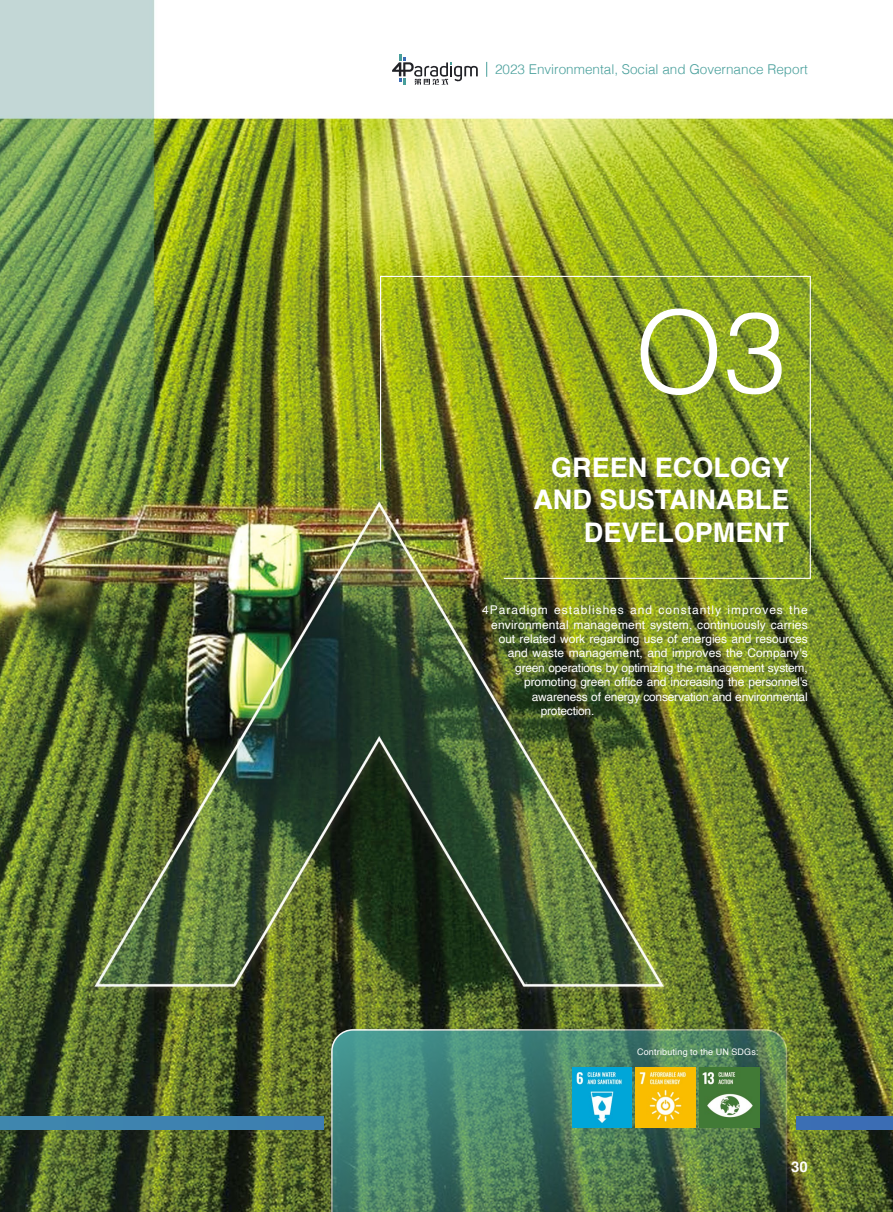
<style>
.page{position:relative;width:893px;height:1212px;background:#fff}
.page>*{position:absolute;margin:0;border:0;box-sizing:border-box;transform-origin:0 0}
.t1{font:300 114px "Helvetica";color:#fff}
.t2{font:700 27px/32.4px "Helvetica";color:#fff;text-align:right}
.t3{font:700 15px "Helvetica";color:#fff}
.t4{font:300 13.5px "Helvetica";color:#489f9b}
.t5{font:12px "Helvetica";letter-spacing:-.005em;color:#fff}
.t6{font:12px "Helvetica";letter-spacing:.015em;color:#fff}
.t7{font:12px "Helvetica";letter-spacing:.08em;color:#fff}
.t8{font:9px "Helvetica";letter-spacing:.02em;color:#fff}
</style>
<div class="page">
<img style="left:0;top:0;width:893px;height:1212px">
<img style="left:379px;top:275px;width:432px;height:304px">
<img style="left:330px;top:1028px;width:458px;height:184px">
<img style="left:699px;top:1068px;width:60px;height:59px">
<img style="left:636px;top:1068px;width:59px;height:59px">
<img style="left:572px;top:1068px;width:60px;height:59px">
<div style="left:796px;top:1116px;width:97px;height:13px;background:#3b6db4"></div>
<div style="left:0;top:1116px;width:323px;height:13px;background:#3e82b0"></div>
<svg style="left:392px;top:54px;width:86px;height:31px"></svg>
<svg style="left:486px;top:62px;width:1px;height:15px"></svg>
<p class="t4" style="left:495px;top:58px;width:314px">2023 Environmental, Social and Governance Report</p>
<h1 class="t1" style="left:635px;top:255px;width:154px">O3</h1>
<h2 class="t2" style="left:533px;top:454px;width:258px">GREEN ECOLOGY<br>AND SUSTAINABLE<br>DEVELOPMENT</h2>
<p class="t7" style="left:482px;top:601px;width:327px">4Paradigm establishes and constantly improves the</p>
<p class="t6" style="left:491px;top:615px;width:318px">environmental management system, continuously carries</p>
<p class="t5" style="left:499px;top:630px;width:310px">out related work regarding use of energies and resources</p>
<p class="t5" style="left:508px;top:644px;width:301px">and waste management, and improves the Company's</p>
<p class="t5" style="left:515px;top:658px;width:294px">green operations by optimizing the management system,</p>
<p class="t5" style="left:524px;top:673px;width:285px">promoting green office and increasing the personnel's</p>
<p class="t5" style="left:532px;top:687px;width:277px">awareness of energy conservation and environmental</p>
<p class="t5" style="left:541px;top:702px;width:55px">protection.</p>
<p class="t8" style="left:637px;top:1045px;width:123px">Contributing to the UN SDGs:</p>
<p class="t3" style="left:791px;top:1157px;width:18px">30</p>
</div>
